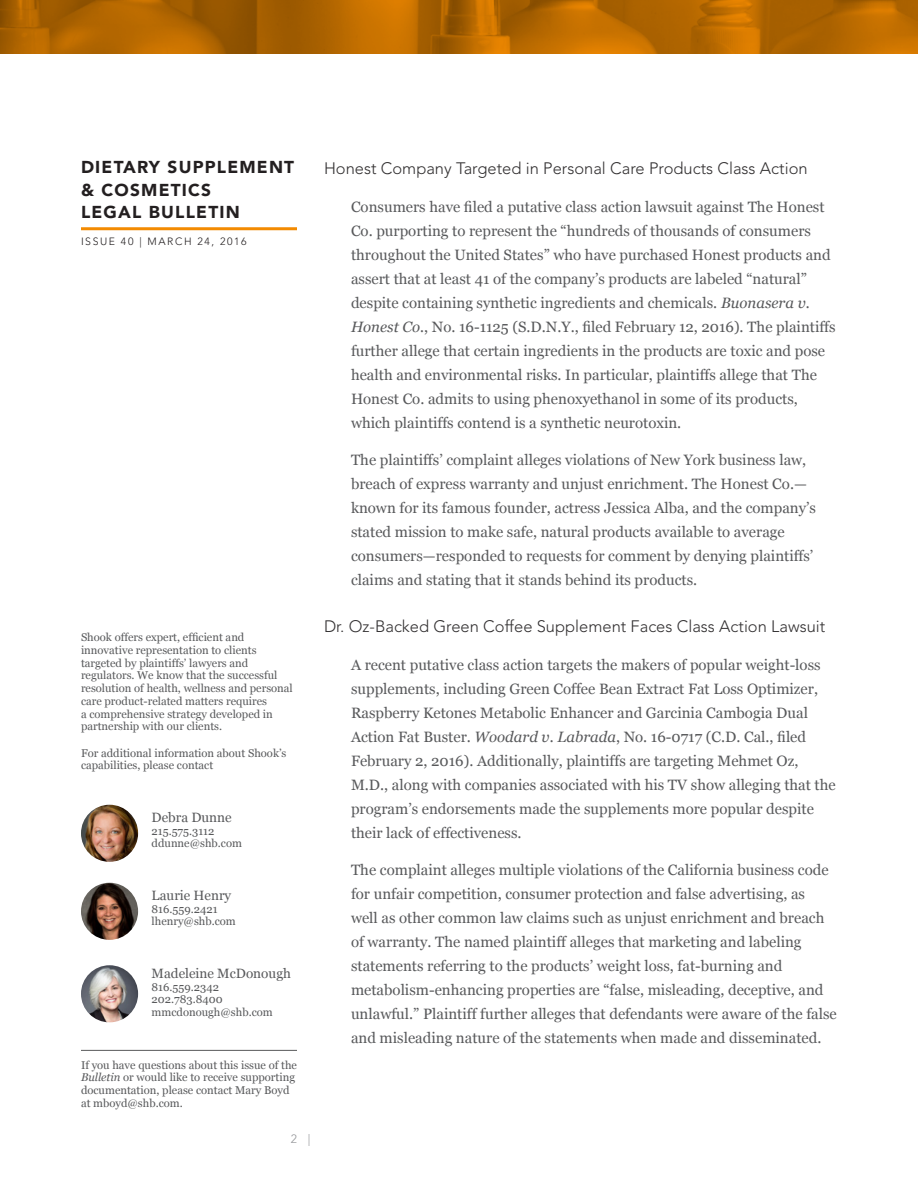
<style>
.page{position:relative;width:918px;height:1188px;background:#fff}
.page>*{position:absolute;margin:0;border:0;box-sizing:border-box;transform-origin:0 0}
.t1{font:900 17.25px/22.5px "Avenir";letter-spacing:.07em;color:#231f20}
.t2{font:300 16.5px "Avenir LT Std";color:#333132}
.t3{font:15px/24px "Georgia";color:#58595b}
.t4{font:13.5px "Georgia";color:#58595b}
.t5{font:300 12px "Avenir LT Std";color:#939598}
.t6{font:11.25px/12.8px "Georgia";color:#58595b}
.t7{font:300 10.5px "Avenir LT Std";letter-spacing:.15em;color:#231f20}
.s1{font-style:italic}
</style>
<div class="page">
<svg style="left:0;top:0;width:918px;height:54px;background:#b36600"></svg>
<hr style="left:81px;top:227px;width:216px;height:3px;background:#f38a00">
<hr style="left:81px;top:1050px;width:216px;height:1px;background:#58595b">
<img style="left:81px;top:883px;width:57px;height:57px;border-radius:29px">
<img style="left:81px;top:965px;width:57px;height:57px;border-radius:29px">
<img style="left:81px;top:805px;width:57px;height:57px;border-radius:29px">
<p class="t1" style="left:81px;top:156px;width:215px">DIETARY SUPPLEMENT &amp; COSMETICS<br>LEGAL BULLETIN</p>
<p class="t7" style="left:81px;top:235px;width:167px">ISSUE 40 | MARCH 24, 2016</p>
<p class="t6" style="left:81px;top:631px;width:213px">Shook offers expert, efficient and innovative representation to clients targeted by plaintiffs’ lawyers and regulators. We know that the successful resolution of health, wellness and personal care product-related matters requires<br>a comprehensive strategy developed in partnership with our clients.</p>
<p class="t6" style="left:81px;top:747px;width:207px">For additional information about Shook’s capabilities, please contact</p>
<p class="t4" style="left:152px;top:809px;width:82px">Debra Dunne</p>
<p class="t6" style="left:152px;top:825px;width:92px">215.575.3112 ddunne@shb.com</p>
<p class="t4" style="left:152px;top:887px;width:81px">Laurie Henry</p>
<p class="t6" style="left:152px;top:903px;width:86px">816.559.2421 lhenry@shb.com</p>
<p class="t4" style="left:152px;top:965px;width:141px">Madeleine McDonough</p>
<p class="t6" style="left:152px;top:981px;width:123px">816.559.2342<br>202.783.8400 mmcdonough@shb.com</p>
<p class="t6" style="left:81px;top:1059px;width:217px">If you have questions about this issue of the <span class="s1">Bulletin</span> or would like to receive supporting documentation, please contact Mary Boyd at mboyd@shb.com.</p>
<p class="t5" style="left:291px;top:1132px;width:21px">2 |</p>
<p class="t2" style="left:324px;top:159px;width:485px">Honest Company Targeted in Personal Care Products Class Action</p>
<p class="t3" style="left:351px;top:195px;width:486px">Consumers have filed a putative class action lawsuit against The Honest Co. purporting to represent the “hundreds of thousands of consumers throughout the United States” who have purchased Honest products and assert that at least 41 of the company’s products are labeled “natural” despite containing synthetic ingredients and chemicals. <span class="s1">Buonasera v.<br>Honest Co.</span>, No. 16-1125 (S.D.N.Y., filed February 12, 2016). The plaintiffs further allege that certain ingredients in the products are toxic and pose health and environmental risks. In particular, plaintiffs allege that The Honest Co. admits to using phenoxyethanol in some of its products, which plaintiffs contend is a synthetic neurotoxin.</p>
<p class="t3" style="left:351px;top:449px;width:467px">The plaintiffs’ complaint alleges violations of New York business law, breach of express warranty and unjust enrichment. The Honest Co.— known for its famous founder, actress Jessica Alba, and the company’s stated mission to make safe, natural products available to average consumers—responded to requests for comment by denying plaintiffs’ claims and stating that it stands behind its products.</p>
<p class="t2" style="left:324px;top:617px;width:503px">Dr. Oz-Backed Green Coffee Supplement Faces Class Action Lawsuit</p>
<p class="t3" style="left:351px;top:653px;width:486px">A recent putative class action targets the makers of popular weight-loss supplements, including Green Coffee Bean Extract Fat Loss Optimizer, Raspberry Ketones Metabolic Enhancer and Garcinia Cambogia Dual Action Fat Buster. <span class="s1">Woodard v. Labrada</span>, No. 16-0717 (C.D. Cal., filed February 2, 2016). Additionally, plaintiffs are targeting Mehmet Oz, M.D., along with companies associated with his TV show alleging that the program’s endorsements made the supplements more popular despite their lack of effectiveness.</p>
<p class="t3" style="left:351px;top:858px;width:487px">The complaint alleges multiple violations of the California business code for unfair competition, consumer protection and false advertising, as<br>well as other common law claims such as unjust enrichment and breach of warranty. The named plaintiff alleges that marketing and labeling statements referring to the products’ weight loss, fat-burning and metabolism-enhancing properties are “false, misleading, deceptive, and unlawful.” Plaintiff further alleges that defendants were aware of the false and misleading nature of the statements when made and disseminated.</p>
</div>
